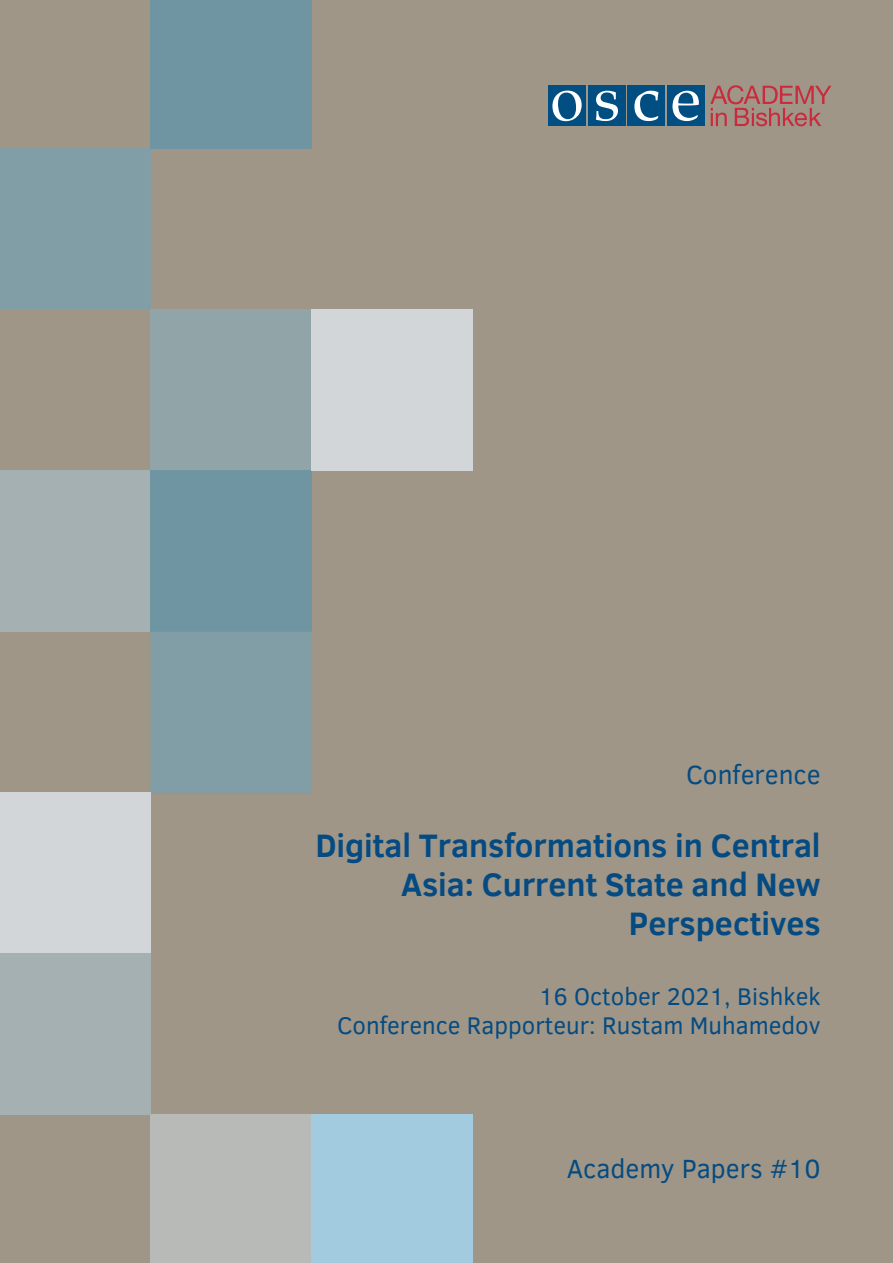
<style>
.page{position:relative;width:893px;height:1263px;background:#9f9688}
.page>*{position:absolute;margin:0;border:0;box-sizing:border-box;transform-origin:0 0}
.t1{font:700 33.3px/38.7px "Clear Sans";color:#054b81;text-align:right}
.t2{font:27px "Clear Sans";color:#054b81}
.t3{font:24.75px/28.8px "Clear Sans";color:#054b81;text-align:right}
</style>
<div class="page">
<div style="left:0;top:149px;width:151px;height:161px;background:#819da5"></div>
<div style="left:151px;top:310px;width:161px;height:161px;background:#91a5a8"></div>
<div style="left:0;top:471px;width:151px;height:161px;background:#a4b0b2"></div>
<div style="left:312px;top:310px;width:161px;height:161px;background:#d3d6d8"></div>
<svg style="left:151px;top:471px;width:161px;height:322px;background:#7798a2"></svg>
<div style="left:151px;top:1115px;width:161px;height:148px;background:#b7bab7"></div>
<div style="left:312px;top:1115px;width:161px;height:148px;background:#a3cbdf"></div>
<div style="left:151px;top:0;width:161px;height:149px;background:#6e95a1"></div>
<div style="left:0;top:793px;width:151px;height:161px;background:#d3d6d8"></div>
<div style="left:0;top:954px;width:151px;height:161px;background:#a4b0b2"></div>
<div style="left:548px;top:86px;width:37px;height:40px;background:#014e83"></div>
<div style="left:588px;top:86px;width:37px;height:40px;background:#014e83"></div>
<div style="left:628px;top:86px;width:37px;height:40px;background:#014e83"></div>
<div style="left:667px;top:86px;width:38px;height:40px;background:#014e83"></div>
<svg style="left:672px;top:91px;width:27px;height:30px"></svg>
<svg style="left:634px;top:91px;width:24px;height:30px"></svg>
<svg style="left:596px;top:91px;width:22px;height:30px"></svg>
<svg style="left:552px;top:91px;width:30px;height:30px"></svg>
<svg style="left:710px;top:85px;width:121px;height:41px"></svg>
<p class="t2" style="left:686px;top:757px;width:136px">Conference</p>
<p class="t1" style="left:316px;top:825px;width:506px">Digital Transformations in Central<br>Asia: Current State and New<br>Perspectives</p>
<p class="t3" style="left:337px;top:982px;width:485px">16 October 2021, Bishkek<br>Conference Rapporteur: Rustam Muhamedov</p>
<p class="t2" style="left:567px;top:1151px;width:255px">Academy Papers #10</p>
</div>
